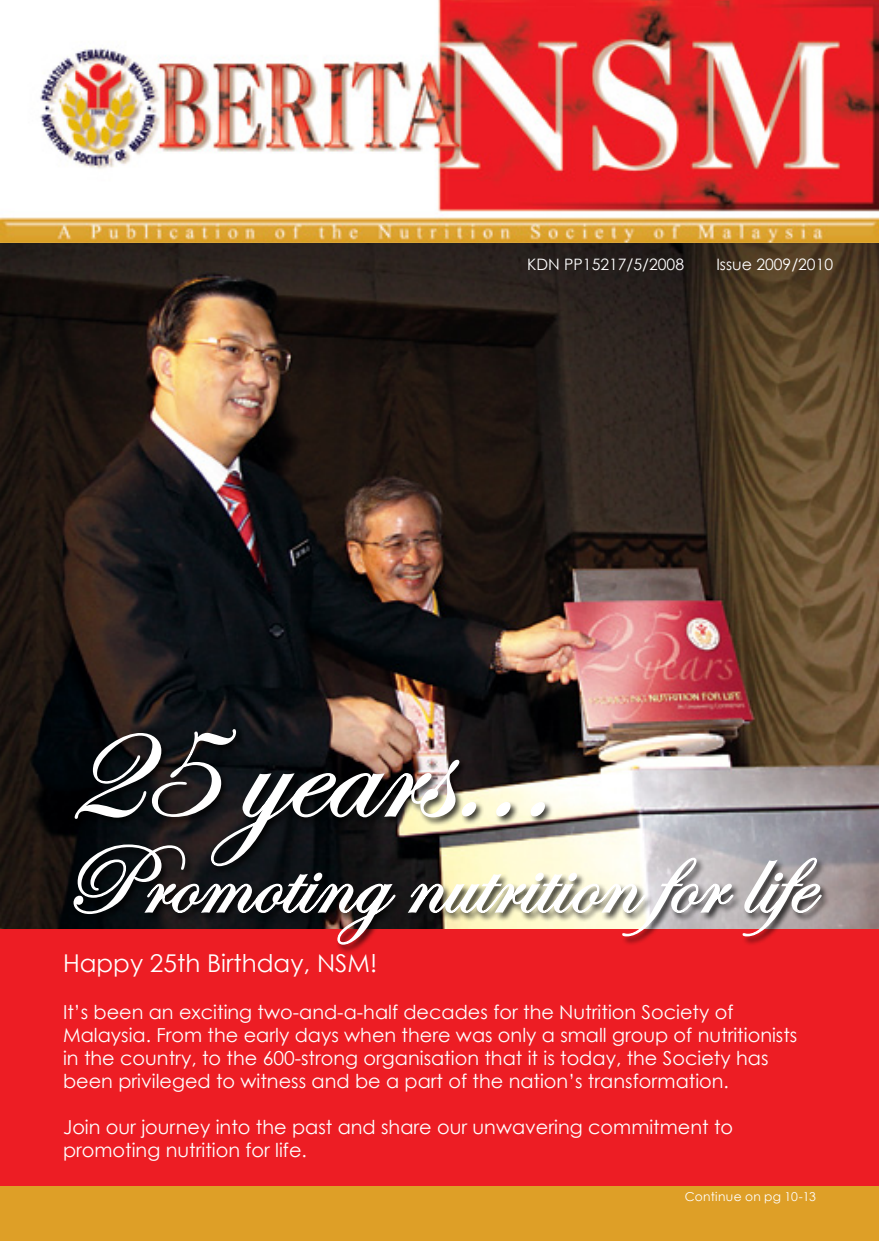
<style>
.page{position:relative;width:879px;height:1241px;background:#fff}
.page>*{position:absolute;margin:0;border:0;box-sizing:border-box;transform-origin:0 0}
.t1{font:154px "Edwardian Script ITC";color:#fff}
.t2{font:99.75px "Edwardian Script ITC";color:#fff}
.t3{font:24.5px "Century Gothic";color:#fff}
.t4{font:19.25px/23.1px "Century Gothic";color:#fff}
.t5{font:17.5px "Adobe Caslon Pro";color:#fff}
.t6{font:15.75px "Century Gothic";color:#fff}
.t7{font:12.25px "Century Gothic";letter-spacing:.025em;color:#fff}
</style>
<div class="page">
<div style="left:0;top:928px;width:878px;height:312px;background:#ed1d24"></div>
<div style="left:0;top:1186px;width:878px;height:54px;background:#de9f27"></div>
<img style="left:0;top:0;width:878px;height:928px">
<div style="left:72px;top:728px;width:757px;height:225px;background:#000;opacity:.75"></div>
<svg style="left:68px;top:728px;width:666px;height:225px"></svg>
<svg style="left:741px;top:856px;width:81px;height:81px"></svg>
<p class="t5" style="left:553px;top:249px;width:168px">KDN PP15217/5/2008</p>
<p class="t5" style="left:745px;top:249px;width:76px">Issue 2007</p>
<p class="t6" style="left:527px;top:254px;width:158px">KDN PP15217/5/2008</p>
<p class="t6" style="left:716px;top:254px;width:118px">Issue 2009/2010</p>
<h1 class="t1" style="left:63px;top:683px;width:490px">25 years...</h1>
<h2 class="t2" style="left:63px;top:826px;width:784px">Promoting nutrition for life</h2>
<p class="t3" style="left:63px;top:948px;width:315px">Happy 25th Birthday, NSM!</p>
<p class="t4" style="left:63px;top:999px;width:735px">It’s been an exciting two-and-a-half decades for the Nutrition Society of Malaysia. From the early days when there was only a small group of nutritionists in the country, to the 600-strong organisation that it is today, the Society has been privileged to witness and be a part of the nation’s transformation.</p>
<p class="t4" style="left:63px;top:1115px;width:671px">Join our journey into the past and share our unwavering commitment to promoting nutrition for life.</p>
<p class="t7" style="left:684px;top:1188px;width:133px">Continue on pg 10-13</p>
</div>
